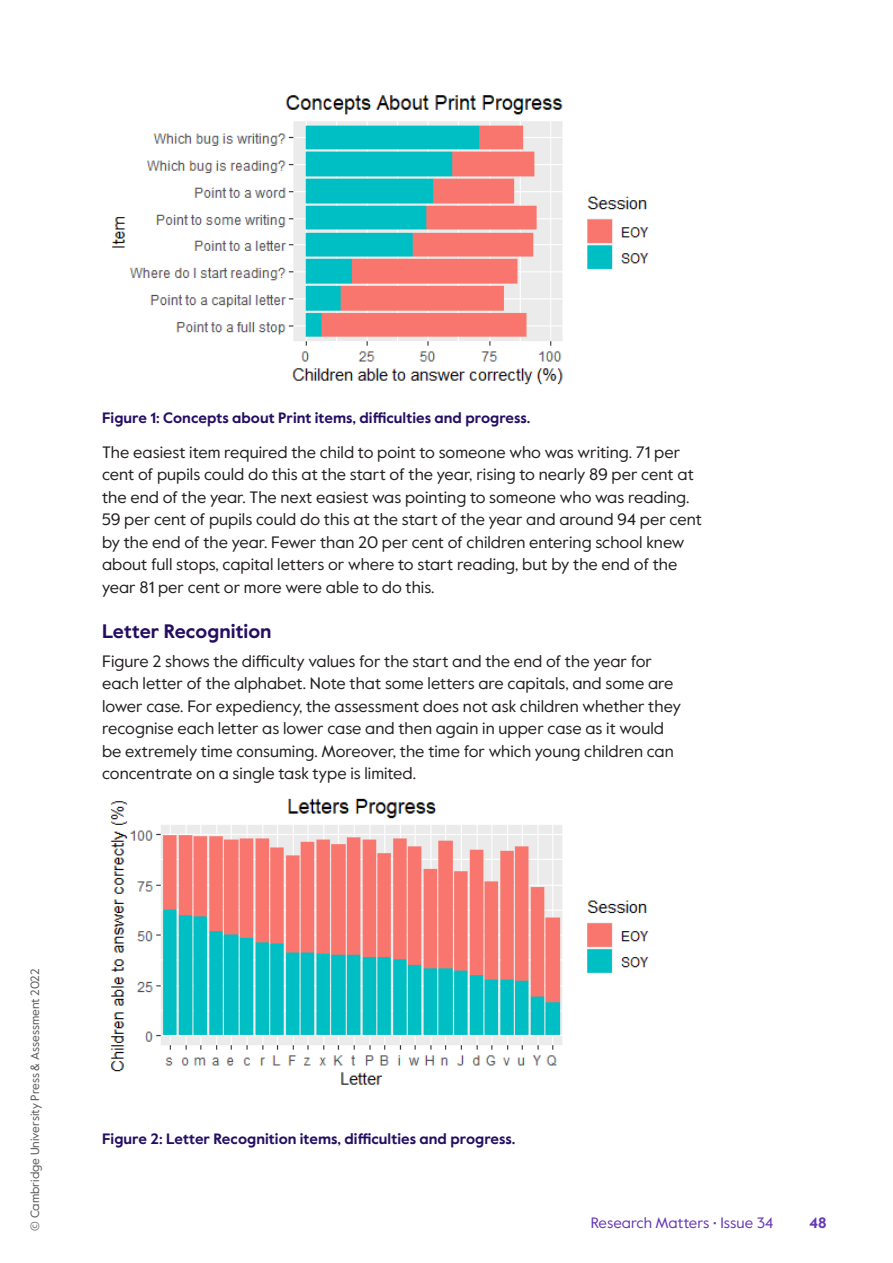
<style>
.page{position:relative;width:893px;height:1263px;background:#fff}
.page>*{position:absolute;margin:0;border:0;box-sizing:border-box;transform-origin:0 0}
.H2{font:700 19.5px "Value Sans Pro";letter-spacing:.005em;color:#250e62}
.P_Body{font:16.5px/22.5px "Value Sans Pro";color:#231f20}
.Table_and_figure_cap{font:700 15px "Value Sans Pro";letter-spacing:.005em;color:#250e62}
.P_Body-2{font:700 15px "Value Sans Pro";letter-spacing:.005em;color:#250e62}
.t1{font:15px "Value Sans Pro";color:#6638b6}
.t2{font:700 15px "Value Sans Pro";color:#6638b6}
.t3{font:12px "Value Sans Pro";color:#57585a}
</style>
<div class="page">
<img style="left:111px;top:95px;width:538px;height:290px">
<img style="left:110px;top:798px;width:539px;height:287px">
<p class="Table_and_figure_cap" style="left:102px;top:408px;width:430px">Figure 1: Concepts about Print items, difficulties and progress.</p>
<p class="P_Body" style="left:102px;top:441px;width:601px">The easiest item required the child to point to someone who was writing. 71 per cent of pupils could do this at the start of the year, rising to nearly 89 per cent at the end of the year. The next easiest was pointing to someone who was reading.<br>59 per cent of pupils could do this at the start of the year and around 94 per cent by the end of the year. Fewer than 20 per cent of children entering school knew about full stops, capital letters or where to start reading, but by the end of the year 81 per cent or more were able to do this.</p>
<h3 class="H2" style="left:102px;top:620px;width:171px">Letter Recognition</h3>
<p class="P_Body" style="left:102px;top:650px;width:580px">Figure 2 shows the difficulty values for the start and the end of the year for each letter of the alphabet. Note that some letters are capitals, and some are lower case. For expediency, the assessment does not ask children whether they recognise each letter as lower case and then again in upper case as it would be extremely time consuming. Moreover, the time for which young children can concentrate on a single task type is limited.</p>
<p class="t3" style="left:28px;top:1231px;width:264px;rotate:-90deg">© Cambridge University Press &amp; Assessment 2022</p>
<p class="P_Body-2" style="left:102px;top:1130px;width:415px">Figure 2: Letter Recognition items, difficulties and progress.</p>
<p class="t1" style="left:591px;top:1213px;width:184px">Research Matters • Issue 34</p>
<p class="t2" style="left:809px;top:1213px;width:19px">48</p>
</div>
